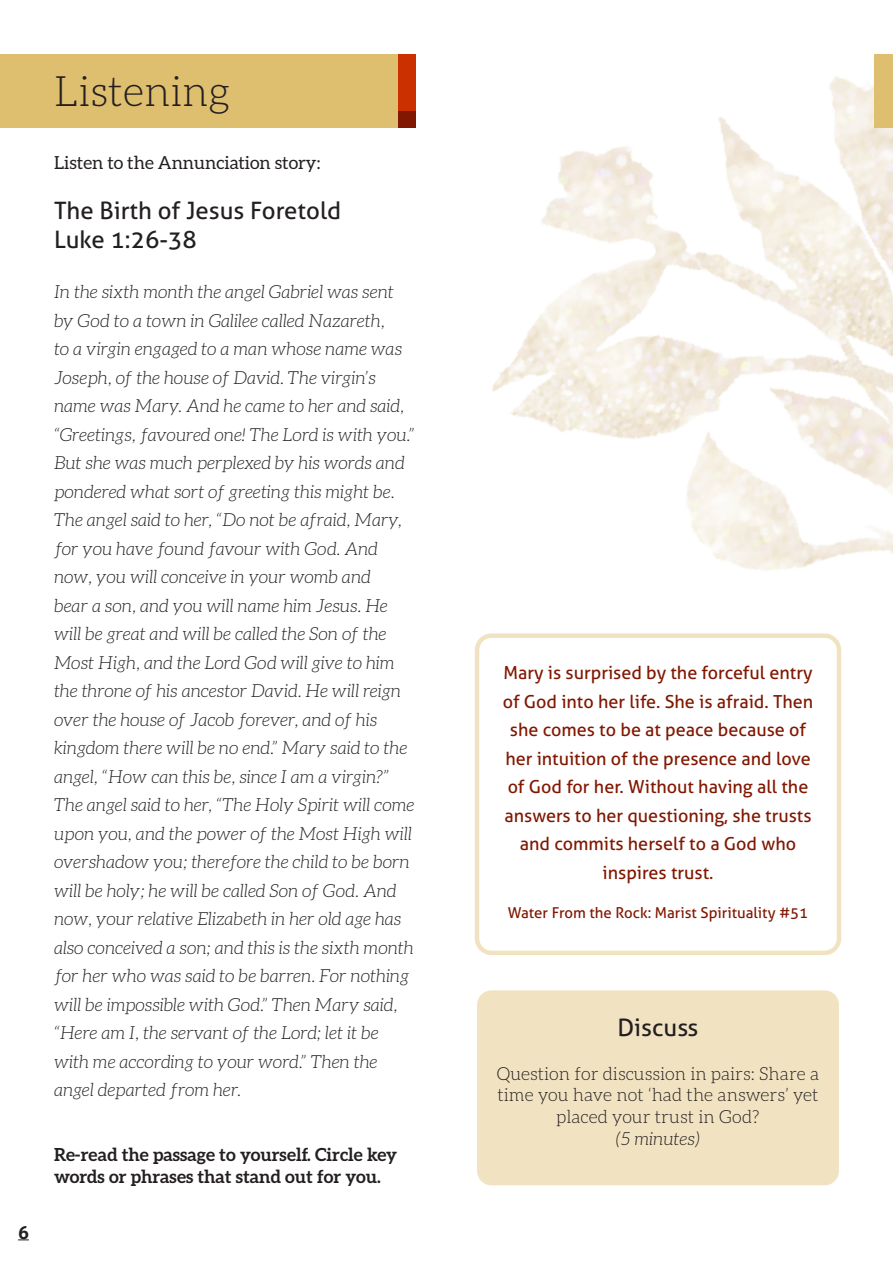
<style>
.page{position:relative;width:893px;height:1263px;background:#fff}
.page>*{position:absolute;margin:0;border:0;box-sizing:border-box;transform-origin:0 0}
.t1{font:300 42px "Aleo";color:#231f20}
.t2{font:24px "Aller";color:#231f20}
.t3{font:italic 300 18px/28.5px "Aleo";color:#231f20}
.t4{font:18px/28.5px "Aller";color:#811700;text-align:center}
.t5{font:300 18px/21.6px "Aleo";color:#231f20;text-align:center}
.t6{font:700 18px/21.6px "Aleo";color:#231f20}
.t7{font:18px "Aleo";color:#231f20}
.t8{font:700 18px "Aller";color:#231f20}
.t9{font:15px "Aller";color:#811700}
</style>
<div class="page">
<img style="left:474px;top:54px;width:419px;height:864px">
<div style="left:0;top:54px;width:416px;height:73px;background:#debe6f"></div>
<div style="left:398px;top:54px;width:18px;height:57px;background:#cb3000"></div>
<div style="left:398px;top:111px;width:18px;height:16px;background:#811700"></div>
<div style="left:477px;top:990px;width:362px;height:195px;background:#f1e3c2;border-radius:14px"></div>
<div style="left:475px;top:633px;width:366px;height:322px;border:4px solid #debe6f;border-radius:14px"></div>
<div style="left:875px;top:54px;width:18px;height:73px;background:#debe6f"></div>
<p class="t8" style="left:18px;top:1221px;width:12px">6</p>
<p class="t1" style="left:54px;top:68px;width:178px">Listening</p>
<p class="t7" style="left:54px;top:152px;width:268px">Listen to the Annunciation story:</p>
<p class="t2" style="left:54px;top:196px;width:289px">The Birth of Jesus Foretold</p>
<p class="t2" style="left:54px;top:225px;width:144px">Luke 1:26-38</p>
<p class="t3" style="left:54px;top:278px;width:362px">In the sixth month the angel Gabriel was sent by God to a town in Galilee called Nazareth,<br>to a virgin engaged to a man whose name was Joseph, of the house of David. The virgin’s name was Mary. And he came to her and said, “Greetings, favoured one! The Lord is with you.” But she was much perplexed by his words and pondered what sort of greeting this might be.<br>The angel said to her, “Do not be afraid, Mary, for you have found favour with God. And now, you will conceive in your womb and<br>bear a son, and you will name him Jesus. He will be great and will be called the Son of the Most High, and the Lord God will give to him the throne of his ancestor David. He will reign over the house of Jacob forever, and of his kingdom there will be no end.” Mary said to the angel, “How can this be, since I am a virgin?” The angel said to her, “The Holy Spirit will come upon you, and the power of the Most High will overshadow you; therefore the child to be born will be holy; he will be called Son of God. And now, your relative Elizabeth in her old age has also conceived a son; and this is the sixth month for her who was said to be barren. For nothing will be impossible with God.” Then Mary said, “Here am I, the servant of the Lord; let it be with me according to your word.” Then the angel departed from her.</p>
<p class="t6" style="left:54px;top:1143px;width:345px">Re-read the passage to yourself. Circle key words or phrases that stand out for you.</p>
<p class="t4" style="left:503px;top:659px;width:312px">Mary is surprised by the forceful entry of God into her life. She is afraid. Then she comes to be at peace because of her intuition of the presence and love of God for her. Without having all the answers to her questioning, she trusts and commits herself to a God who inspires trust.</p>
<p class="t9" style="left:508px;top:904px;width:302px">Water From the Rock: Marist Spirituality #51</p>
<p class="t2" style="left:617px;top:1013px;width:83px">Discuss</p>
<p class="t5" style="left:497px;top:1062px;width:324px">Question for discussion in pairs: Share a time you have not ‘had the answers’ yet placed your trust in God?</p>
<p class="t3" style="left:616px;top:1124px;width:86px">(5 minutes)</p>
</div>
